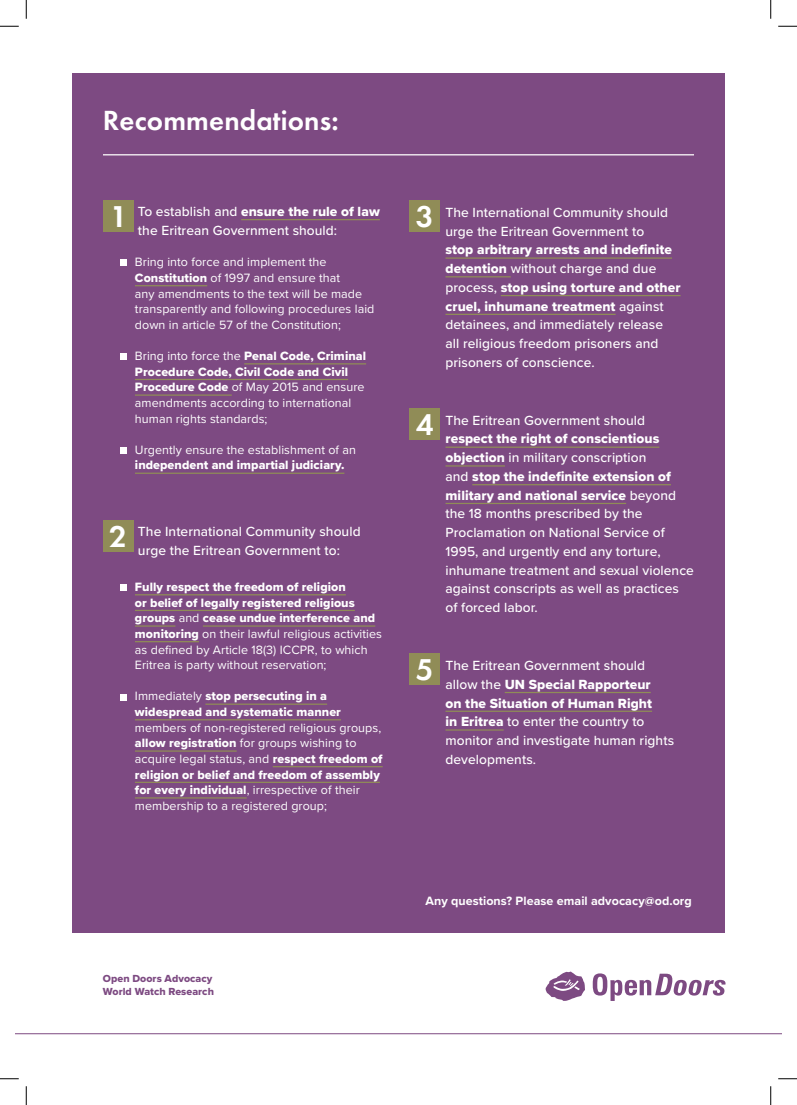
<style>
.page{position:relative;width:797px;height:1105px;background:#fff}
.page>*{position:absolute;margin:0;border:0;box-sizing:border-box;transform-origin:0 0}
.Recommendations_numb{font:600 31.25px "Futura PT";color:#fff}
.Backpage_title{font:600 28.75px "Futura PT";letter-spacing:.005em;color:#fff}
.Recommendations_subt{font:500 13.75px/18.8px "Proxima Nova";letter-spacing:.005em;color:#fff}
.Recommendations_bull{font:12.5px/15.6px "Proxima Nova";letter-spacing:.005em;color:#fff}
.Recommendations_bull-2{font:12.5px/15.6px "Proxima Nova Extrabld";letter-spacing:.005em;color:#fff}
.t1{font:700 12.5px "Proxima Nova";letter-spacing:.005em;color:#fff}
.Open_Doors___WWR{font:10.62px "Proxima Nova Extrabld";letter-spacing:.005em;color:#7d4a82}
.s1{font-family:"Proxima Nova Extrabld";font-weight:400}
.s2{font-family:"Proxima Nova Extrabld"}
.s3{font-family:"Proxima Nova"}
</style>
<div class="page">
<div style="left:72px;top:73px;width:652px;height:860px;background:#7d4a82"></div>
<hr style="left:135px;top:285px;width:72px;height:1px;background:#908c57">
<hr style="left:244px;top:363px;width:122px;height:1px;background:#908c57">
<hr style="left:135px;top:379px;width:213px;height:1px;background:#908c57">
<hr style="left:135px;top:394px;width:97px;height:2px;background:#908c57">
<hr style="left:135px;top:473px;width:209px;height:1px;background:#908c57">
<div style="left:120px;top:260px;width:7px;height:6px;background:#fff"></div>
<div style="left:120px;top:353px;width:7px;height:7px;background:#fff"></div>
<div style="left:120px;top:447px;width:7px;height:7px;background:#fff"></div>
<hr style="left:135px;top:594px;width:211px;height:1px;background:#908c57">
<hr style="left:135px;top:610px;width:220px;height:1px;background:#908c57">
<hr style="left:135px;top:625px;width:40px;height:2px;background:#908c57">
<hr style="left:203px;top:625px;width:172px;height:2px;background:#908c57">
<hr style="left:135px;top:641px;width:64px;height:1px;background:#908c57">
<hr style="left:205px;top:703px;width:122px;height:2px;background:#908c57">
<hr style="left:135px;top:719px;width:206px;height:1px;background:#908c57">
<hr style="left:135px;top:750px;width:102px;height:2px;background:#908c57">
<hr style="left:273px;top:766px;width:109px;height:1px;background:#908c57">
<hr style="left:135px;top:782px;width:245px;height:1px;background:#908c57">
<hr style="left:135px;top:797px;width:112px;height:1px;background:#908c57">
<div style="left:120px;top:584px;width:7px;height:7px;background:#fff"></div>
<div style="left:120px;top:694px;width:7px;height:6px;background:#fff"></div>
<div style="left:409px;top:200px;width:31px;height:31px;background:#908c57"></div>
<div style="left:409px;top:408px;width:31px;height:31px;background:#908c57"></div>
<div style="left:409px;top:653px;width:31px;height:32px;background:#908c57"></div>
<div style="left:103px;top:200px;width:30px;height:32px;background:#908c57"></div>
<div style="left:103px;top:521px;width:30px;height:31px;background:#908c57"></div>
<svg style="left:545px;top:971px;width:40px;height:30px"></svg>
<svg style="left:592px;top:973px;width:133px;height:28px"></svg>
<hr style="left:16px;top:1033px;width:765px;height:1px;background:#7d4a82">
<hr style="left:241px;top:219px;width:139px;height:1px;background:#908c57">
<hr style="left:445px;top:257px;width:227px;height:2px;background:#908c57">
<hr style="left:445px;top:276px;width:65px;height:1px;background:#908c57">
<hr style="left:501px;top:295px;width:179px;height:1px;background:#908c57">
<hr style="left:445px;top:314px;width:170px;height:1px;background:#908c57">
<hr style="left:445px;top:447px;width:214px;height:1px;background:#908c57">
<hr style="left:445px;top:465px;width:60px;height:2px;background:#908c57">
<hr style="left:472px;top:484px;width:199px;height:1px;background:#908c57">
<hr style="left:445px;top:503px;width:181px;height:1px;background:#908c57">
<hr style="left:504px;top:692px;width:146px;height:1px;background:#908c57">
<hr style="left:445px;top:711px;width:207px;height:1px;background:#908c57">
<hr style="left:445px;top:729px;width:58px;height:2px;background:#908c57">
<hr style="left:103px;top:154px;width:591px;height:1px;background:#fff">
<svg style="left:0;top:25px;width:19px;height:2px"></svg>
<svg style="left:778px;top:25px;width:19px;height:2px"></svg>
<svg style="left:0;top:1078px;width:19px;height:1px"></svg>
<svg style="left:778px;top:1078px;width:19px;height:1px"></svg>
<svg style="left:25px;top:0;width:2px;height:19px"></svg>
<svg style="left:25px;top:1086px;width:2px;height:19px"></svg>
<svg style="left:770px;top:0;width:1px;height:19px"></svg>
<svg style="left:770px;top:1086px;width:1px;height:19px"></svg>
<p class="Backpage_title" style="left:103px;top:102px;width:237px">Recommendations:</p>
<p class="Recommendations_numb" style="left:110px;top:197px;width:19px">1</p>
<p class="Recommendations_subt" style="left:138px;top:201px;width:243px">To establish and <span class="s1">ensure the rule of law </span>the Eritrean Government should:</p>
<p class="Recommendations_bull" style="left:135px;top:254px;width:241px">Bring into force and implement the <span class="s2">Constitution</span> of 1997 and ensure that<br>any amendments to the text will be made transparently and following procedures laid down in article 57 of the Constitution;</p>
<p class="Recommendations_bull" style="left:135px;top:348px;width:233px">Bring into force the <span class="s2">Penal Code, Criminal Procedure Code, Civil Code and Civil Procedure Code</span> of May 2015 and ensure amendments according to international human rights standards;</p>
<p class="Recommendations_bull" style="left:135px;top:441px;width:222px">Urgently ensure the establishment of an <span class="s2">independent and impartial judiciary.</span></p>
<p class="Recommendations_numb" style="left:109px;top:517px;width:19px">2</p>
<p class="Recommendations_subt" style="left:138px;top:522px;width:224px">The International Community should urge the Eritrean Government to:</p>
<p class="Recommendations_bull-2" style="left:135px;top:579px;width:248px">Fully respect the freedom of religion<br>or belief of legally registered religious groups <span class="s3">and</span> cease undue interference and monitoring <span class="s3">on their lawful religious activities as defined by Article 18(3) ICCPR, to which Eritrea is party without reservation;</span></p>
<p class="Recommendations_bull" style="left:135px;top:688px;width:249px">Immediately <span class="s2">stop persecuting in a widespread and systematic manner </span>members of non-registered religious groups, <span class="s2">allow registration</span> for groups wishing to acquire legal status, and <span class="s2">respect freedom of religion or belief and freedom of assembly for every individual</span>, irrespective of their membership to a registered group;</p>
<p class="Open_Doors___WWR" style="left:103px;top:970px;width:111px">Open Doors Advocacy</p>
<p class="Open_Doors___WWR" style="left:103px;top:983px;width:112px">World Watch Research</p>
<p class="Recommendations_numb" style="left:416px;top:197px;width:19px">3</p>
<p class="Recommendations_subt" style="left:445px;top:202px;width:236px">The International Community should urge the Eritrean Government to<br><span class="s1">stop arbitrary arrests and indefinite detention</span> without charge and due process, <span class="s1">stop using torture and other cruel, inhumane treatment</span> against detainees, and immediately release<br>all religious freedom prisoners and prisoners of conscience.</p>
<p class="Recommendations_numb" style="left:416px;top:405px;width:19px">4</p>
<p class="Recommendations_subt" style="left:445px;top:410px;width:250px">The Eritrean Government should <span class="s1">respect the right of conscientious objection</span> in military conscription<br>and <span class="s1">stop the indefinite extension of military and national service</span> beyond the 18 months prescribed by the Proclamation on National Service of 1995, and urgently end any torture, inhumane treatment and sexual violence against conscripts as well as practices of forced labor.</p>
<p class="Recommendations_numb" style="left:416px;top:650px;width:19px">5</p>
<p class="Recommendations_subt" style="left:445px;top:655px;width:230px">The Eritrean Government should allow the <span class="s1">UN Special Rapporteur<br>on the Situation of Human Right<br>in Eritrea</span> to enter the country to monitor and investigate human rights developments.</p>
<p class="t1" style="left:425px;top:891px;width:268px">Any questions? Please email advocacy@od.org</p>
</div>
